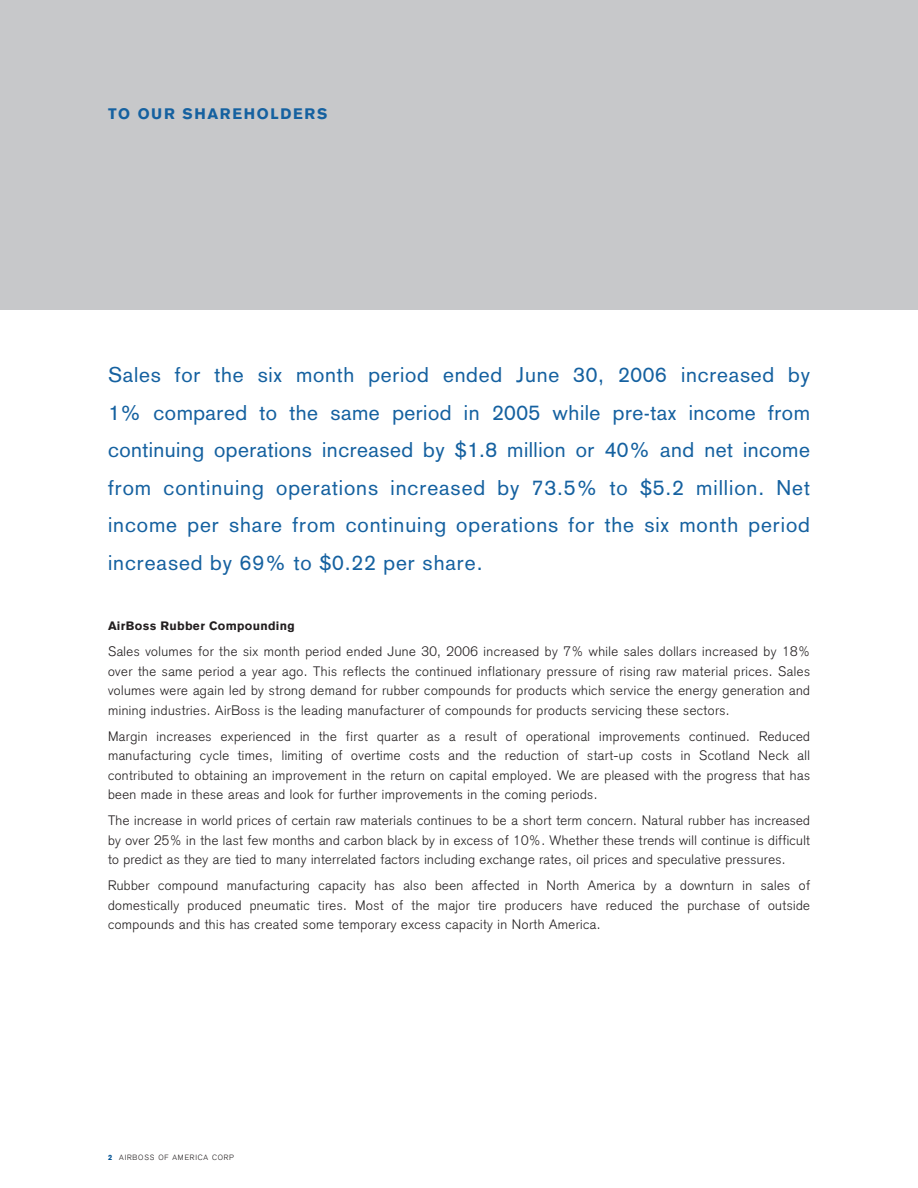
<style>
.page{position:relative;width:918px;height:1188px;background:#fff}
.page>*{position:absolute;margin:0;border:0;box-sizing:border-box;transform-origin:0 0}
.t1{font:21px/37.5px "Akzidenz Grotesk";letter-spacing:.045em;color:#1561a0;text-align:justify}
.t2{font:900 15px "Akzidenz Grotesk";letter-spacing:.11em;color:#1561a0}
.t3{font:300 13.5px/19.5px "Akzidenz Grotesk";letter-spacing:.035em;color:#231f20;text-align:justify}
.t4{font:900 12px "Akzidenz Grotesk";letter-spacing:.03em;color:#231f20}
.t5{font:300 7.5px "Akzidenz Grotesk";letter-spacing:.11em;color:#231f20}
.s1{font-weight:900;color:#005294}
</style>
<div class="page">
<div style="left:0;top:0;width:918px;height:310px;background:#c7c8ca"></div>
<p class="t2" style="left:108px;top:108px;width:221px">TO OUR SHAREHOLDERS</p>
<p class="t1" style="left:108px;top:358px;width:704px">Sales for the six month period ended June 30, 2006 increased by 1% compared to the same period in 2005 while pre-tax income from continuing operations increased by $1.8 million or 40% and net income from continuing operations increased by 73.5% to $5.2 million. Net income per share from continuing operations for the six month period increased by 69% to $0.22 per share.</p>
<p class="t4" style="left:108px;top:622px;width:188px">AirBoss Rubber Compounding</p>
<p class="t3" style="left:108px;top:643px;width:704px">Sales volumes for the six month period ended June 30, 2006 increased by 7% while sales dollars increased by 18% over the same period a year ago. This reflects the continued inflationary pressure of rising raw material prices. Sales volumes were again led by strong demand for rubber compounds for products which service the energy generation and mining industries. AirBoss is the leading manufacturer of compounds for products servicing these sectors.</p>
<p class="t3" style="left:108px;top:728px;width:704px">Margin increases experienced in the first quarter as a result of operational improvements continued. Reduced manufacturing cycle times, limiting of overtime costs and the reduction of start-up costs in Scotland Neck all contributed to obtaining an improvement in the return on capital employed. We are pleased with the progress that has been made in these areas and look for further improvements in the coming periods.</p>
<p class="t3" style="left:108px;top:812px;width:704px">The increase in world prices of certain raw materials continues to be a short term concern. Natural rubber has increased by over 25% in the last few months and carbon black by in excess of 10%. Whether these trends will continue is difficult to predict as they are tied to many interrelated factors including exchange rates, oil prices and speculative pressures.</p>
<p class="t3" style="left:108px;top:877px;width:704px">Rubber compound manufacturing capacity has also been affected in North America by a downturn in sales of domestically produced pneumatic tires. Most of the major tire producers have reduced the purchase of outside compounds and this has created some temporary excess capacity in North America.</p>
<p class="t5" style="left:108px;top:1154px;width:128px"><span class="s1">2</span> AIRBOSS OF AMERICA CORP</p>
</div>
